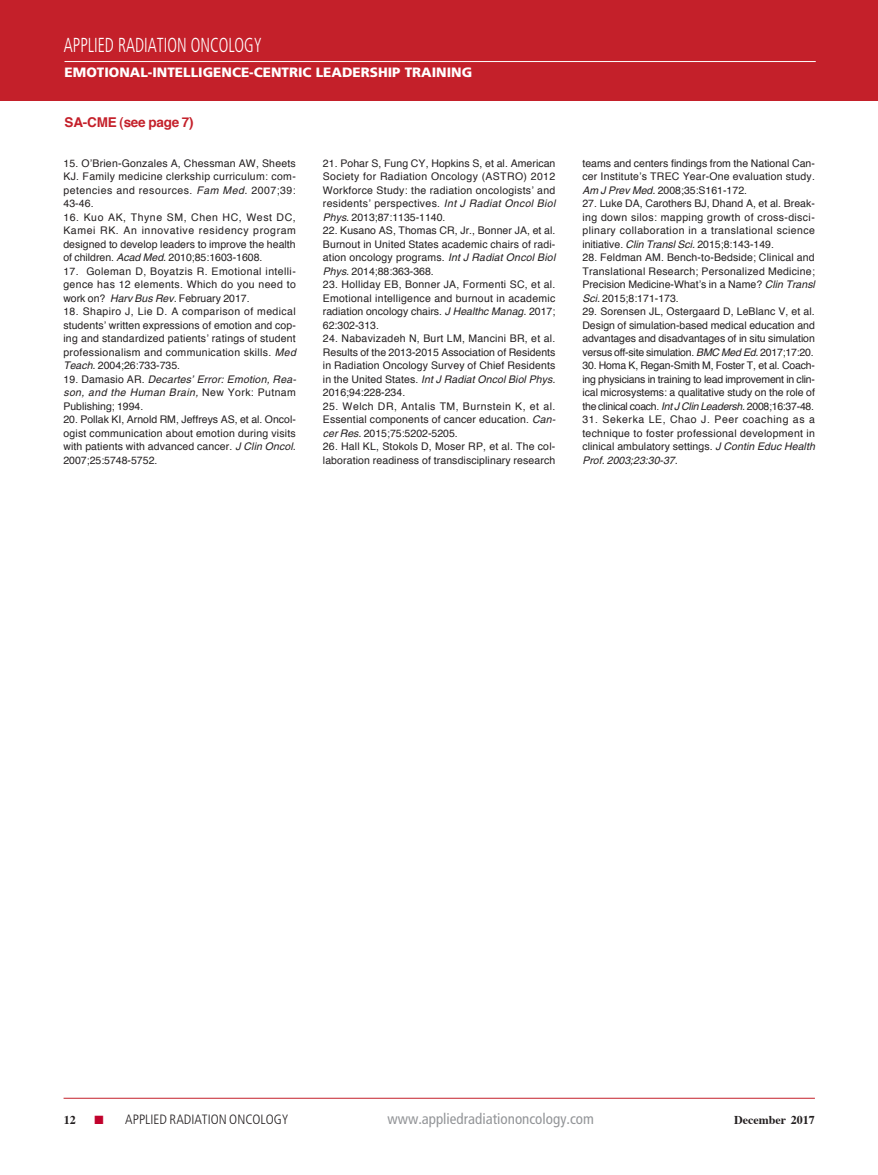
<style>
.page{position:relative;width:878px;height:1175px;background:#fff}
.page>*{position:absolute;margin:0;border:0;box-sizing:border-box;transform-origin:0 0}
.t1{font:300 condensed 20.25px "Frutiger";color:#fff;scale:.8 1}
.t2{font:condensed 15px "Frutiger";color:#939598}
.t3{font:900 13.5px "Frutiger";color:#fff}
.t4{font:300 condensed 13.5px "Frutiger";color:#231f20}
.t5{font:700 13.5px "Helvetica";letter-spacing:-.015em;color:#c4202a}
.t6{font:700 12px "Times";color:#231f20}
.Article_References{font:10.5px/13.5px "Helvetica";letter-spacing:.01em;color:#231f20;text-align:justify}
.Article_References-2{font:italic 10.5px/13.5px "Helvetica";letter-spacing:.015em;color:#231f20;text-align:justify}
.s1{font-style:italic}
.s2{font-style:normal}
.s3{color:#c1022c}
</style>
<div class="page">
<div style="left:0;top:0;width:877px;height:101px;background:#c4202a"></div>
<hr style="left:877px;top:0;width:1px;height:101px;background:#c4202a">
<hr style="left:64px;top:1097px;width:750px;height:1px;background:#c4202a">
<hr style="left:64px;top:61px;width:751px;height:1px;background:#fff">
<h1 class="t1" style="left:64px;top:34px;width:249px">APPLIED RADIATION ONCOLOGY</h1>
<p class="t3" style="left:65px;top:64px;width:409px">EMOTIONAL-INTELLIGENCE-CENTRIC LEADERSHIP TRAINING</p>
<p class="t5" style="left:64px;top:113px;width:131px">SA-CME (see page 7)</p>
<p class="Article_References" style="left:63px;top:157px;width:234px">15. O’Brien-Gonzales A, Chessman AW, Sheets KJ. Family medicine clerkship curriculum: com&shy;petencies and resources. <span class="s1">Fam Med.</span> 2007;39:<br>43-46.</p>
<p class="Article_References" style="left:63px;top:211px;width:234px">16. Kuo AK, Thyne SM, Chen HC, West DC, Kamei RK. An innovative residency program designed to develop leaders to improve the health of children. <span class="s1">Acad Med.</span> 2010;85:1603-1608.</p>
<p class="Article_References" style="left:63px;top:265px;width:234px">17. Goleman D, Boyatzis R. Emotional intelli&shy;gence has 12 elements. Which do you need to work on? <span class="s1">Harv Bus Rev.</span> February 2017.</p>
<p class="Article_References" style="left:63px;top:305px;width:234px">18. Shapiro J, Lie D. A comparison of medical students’ written expressions of emotion and cop&shy;ing and standardized patients’ ratings of student professionalism and communication skills. <span class="s1">Med Teach.</span> 2004;26:733-735.</p>
<p class="Article_References-2" style="left:63px;top:372px;width:234px"><span class="s2">19. Damasio AR.</span> Decartes’ Error: Emotion, Rea&shy;son, and the Human Brain, <span class="s2">New York: Putnam Publishing; 1994.</span></p>
<p class="Article_References" style="left:63px;top:413px;width:234px">20. Pollak KI, Arnold RM, Jeffreys AS, et al. Oncol&shy;ogist communication about emotion during visits with patients with advanced cancer. <span class="s1">J Clin Oncol.<br></span>2007;25:5748-5752.</p>
<p class="Article_References" style="left:323px;top:157px;width:234px">21. Pohar S, Fung CY, Hopkins S, et al. American Society for Radiation Oncology (ASTRO) 2012<br>Workforce Study: the radiation oncologists’ and residents’ perspectives. <span class="s1">Int J Radiat Oncol Biol Phys.</span> 2013;87:1135-1140.</p>
<p class="Article_References" style="left:323px;top:224px;width:234px">22. Kusano AS, Thomas CR, Jr., Bonner JA, et al.<br>Burnout in United States academic chairs of radi&shy;ation oncology programs. <span class="s1">Int J Radiat Oncol Biol Phys.</span> 2014;88:363-368.</p>
<p class="Article_References" style="left:323px;top:278px;width:234px">23. Holliday EB, Bonner JA, Formenti SC, et al.<br>Emotional intelligence and burnout in academic radiation oncology chairs. <span class="s1">J Healthc Manag.</span> 2017; 62:302-313.</p>
<p class="Article_References" style="left:323px;top:332px;width:234px">24. Nabavizadeh N, Burt LM, Mancini BR, et al.<br>Results of the 2013-2015 Association of Residents in Radiation Oncology Survey of Chief Residents in the United States. <span class="s1">Int J Radiat Oncol Biol Phys.<br></span>2016;94:228-234.</p>
<p class="Article_References" style="left:323px;top:400px;width:234px">25. Welch DR, Antalis TM, Burnstein K, et al.<br>Essential components of cancer education. <span class="s1">Can&shy;cer Res.</span> 2015;75:5202-5205.</p>
<p class="Article_References" style="left:323px;top:440px;width:234px">26. Hall KL, Stokols D, Moser RP, et al. The col&shy;laboration readiness of transdisciplinary research</p>
<p class="Article_References" style="left:582px;top:157px;width:234px">teams and centers findings from the National Can&shy;cer Institute’s TREC Year-One evaluation study.<br><span class="s1">Am J Prev Med.</span> 2008;35:S161-172.</p>
<p class="Article_References" style="left:582px;top:197px;width:234px">27. Luke DA, Carothers BJ, Dhand A, et al. Break&shy;ing down silos: mapping growth of cross-disci&shy;plinary collaboration in a translational science initiative. <span class="s1">Clin Transl Sci.</span> 2015;8:143-149.</p>
<p class="Article_References" style="left:582px;top:251px;width:234px">28. Feldman AM. Bench-to-Bedside; Clinical and Translational Research; Personalized Medicine; Precision Medicine-What’s in a Name? <span class="s1">Clin Transl Sci.</span> 2015;8:171-173.</p>
<p class="Article_References" style="left:582px;top:305px;width:234px">29. Sorensen JL, Ostergaard D, LeBlanc V, et al.<br>Design of simulation-based medical education and advantages and disadvantages of in situ simulation versus off-site simulation. <span class="s1">BMC Med Ed.</span> 2017;17:20.</p>
<p class="Article_References" style="left:582px;top:359px;width:234px">30. Homa K, Regan-Smith M, Foster T, et al. Coach&shy;ing physicians in training to lead improvement in clin&shy;ical microsystems: a qualitative study on the role of the clinical coach. <span class="s1">Int J Clin Leadersh.</span> 2008;16:37-48.</p>
<p class="Article_References" style="left:582px;top:413px;width:234px">31. Sekerka LE, Chao J. Peer coaching as a technique to foster professional development in clinical ambulatory settings. <span class="s1">J Contin Educ Health Prof. 2003;23:30-37.</span></p>
<p class="t6" style="left:64px;top:1108px;width:13px">12</p>
<p class="t4" style="left:95px;top:1111px;width:195px"><span class="s3">■</span> APPLIED RADIATION ONCOLOGY</p>
<h2 class="t2" style="left:387px;top:1110px;width:208px">www.appliedradiationoncology.com</h2>
<p class="t6" style="left:734px;top:1108px;width:82px">December 2017</p>
</div>
